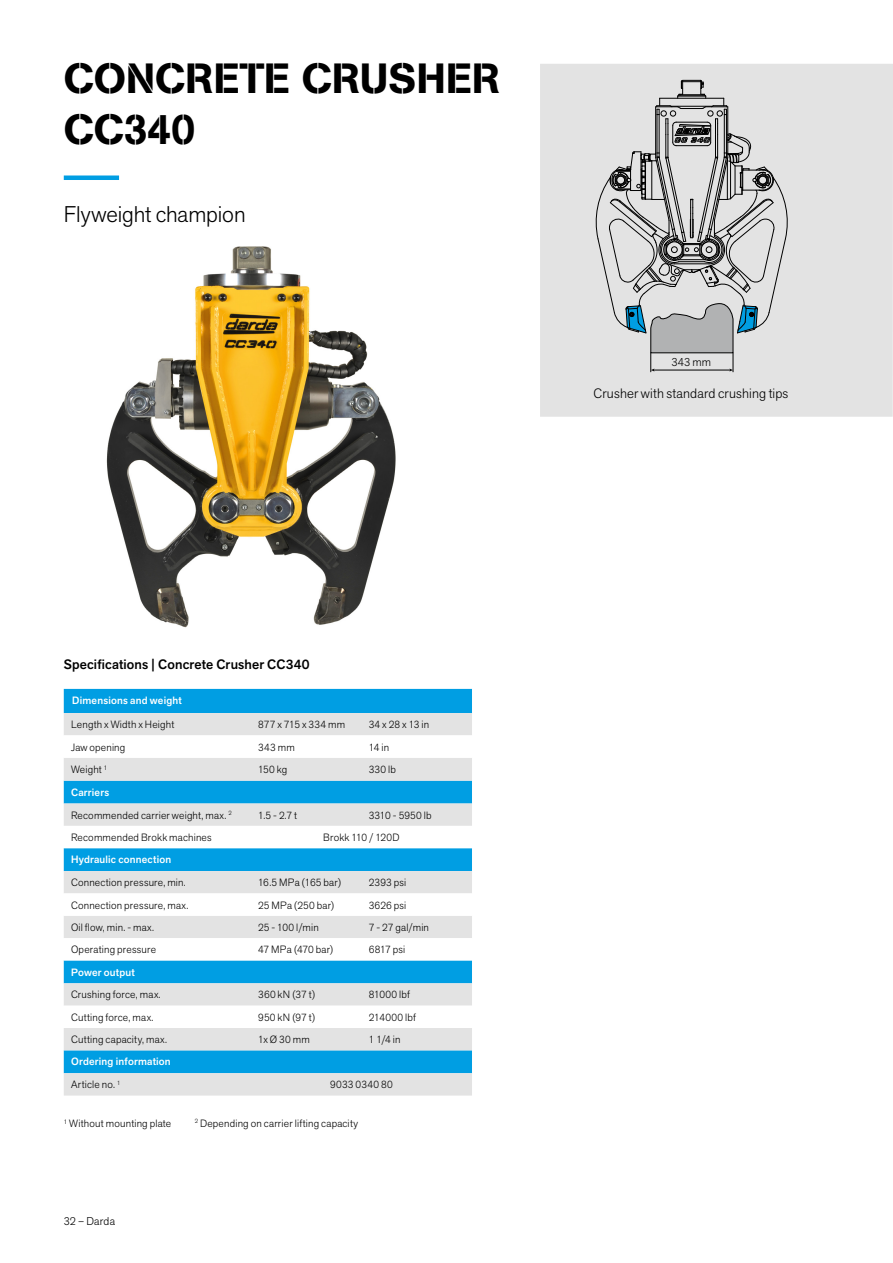
<style>
.page{position:relative;width:893px;height:1263px;background:#fff}
.page>*{position:absolute;margin:0;border:0;box-sizing:border-box;transform-origin:0 0}
.t1{font:42px/50.4px "AG Book Stencil";letter-spacing:.005em;color:#000}
.t2{font:300 22.5px "Akzid Grtsk Next";letter-spacing:-.005em;color:#000}
.t3{font:500 13.5px "Akzid Grtsk Next";letter-spacing:.01em;color:#000}
.t4{font:300 13.5px "Akzid Grtsk Next";letter-spacing:.01em;color:#000}
.t5{font:300 11.55px "Akzid Grtsk Next";color:#000}
.t6{font:300 11.25px "Akzid Grtsk Next";letter-spacing:.02em;color:#000}
.t7{font:300 10.5px/23px "Akzid Grtsk Next";letter-spacing:.02em;color:#000}
.t8{font:500 10.5px/23px "Akzid Grtsk Next";letter-spacing:.02em;color:#fff}
.s1{font-weight:500;color:#fff}
.s2{font-weight:300;color:#000}
</style>
<div class="page">
<div style="left:540px;top:64px;width:353px;height:353px;background:#e3e3e3"></div>
<svg style="left:595px;top:80px;width:193px;height:292px"></svg>
<img style="left:106px;top:246px;width:290px;height:382px">
<div style="left:64px;top:689px;width:408px;height:24px;background:#009ee3"></div>
<svg style="left:64px;top:713px;width:408px;height:382px;background:#a9d1e3"></svg>
<svg style="left:64px;top:735px;width:408px;height:293px"></svg>
<div style="left:64px;top:175px;width:55px;height:5px;background:#009ee3"></div>
<h1 class="t1" style="left:64px;top:53px;width:438px">CONCRETE CRUSHER<br>CC340</h1>
<h2 class="t2" style="left:64px;top:200px;width:183px">Flyweight champion</h2>
<p class="t5" style="left:672px;top:354px;width:41px">343 mm</p>
<p class="t4" style="left:594px;top:384px;width:196px">Crusher with standard crushing tips</p>
<p class="t3" style="left:64px;top:656px;width:247px">Specifications | Concrete Crusher CC340</p>
<p class="t8" style="left:72px;top:689px;width:111px">Dimensions and weight</p>
<p class="t7" style="left:71px;top:713px;width:105px">Length x Width x Height</p>
<p class="t7" style="left:258px;top:713px;width:88px">877 x 715 x 334 mm</p>
<p class="t7" style="left:369px;top:713px;width:62px">34 x 28 x 13 in</p>
<p class="t7" style="left:71px;top:735px;width:56px">Jaw opening</p>
<p class="t7" style="left:258px;top:735px;width:38px">343 mm</p>
<p class="t7" style="left:369px;top:735px;width:22px">14 in</p>
<p class="t7" style="left:71px;top:758px;width:38px">Weight <sup>1</sup></p>
<p class="t7" style="left:258px;top:758px;width:31px">150 kg</p>
<p class="t7" style="left:369px;top:758px;width:29px">330 lb</p>
<p class="t7" style="left:71px;top:780px;width:162px"><span class="s1">Carriers<br></span>Recommended carrier weight, max. <sup>2</sup></p>
<p class="t7" style="left:258px;top:803px;width:41px">1.5 - 2.7 t</p>
<p class="t7" style="left:369px;top:803px;width:64px">3310 - 5950 lb</p>
<p class="t7" style="left:71px;top:826px;width:142px">Recommended Brokk machines</p>
<p class="t7" style="left:323px;top:826px;width:78px">Brokk 110 / 120D</p>
<p class="t8" style="left:71px;top:848px;width:102px">Hydraulic connection</p>
<p class="t7" style="left:71px;top:871px;width:116px">Connection pressure, min.</p>
<p class="t7" style="left:258px;top:871px;width:85px">16.5 MPa (165 bar)</p>
<p class="t7" style="left:369px;top:871px;width:39px">2393 psi</p>
<p class="t7" style="left:71px;top:893px;width:119px">Connection pressure, max.</p>
<p class="t7" style="left:258px;top:893px;width:78px">25 MPa (250 bar)</p>
<p class="t7" style="left:369px;top:893px;width:39px">3626 psi</p>
<p class="t7" style="left:71px;top:916px;width:85px">Oil flow, min. - max.</p>
<p class="t7" style="left:258px;top:916px;width:62px">25 - 100 l/min</p>
<p class="t7" style="left:369px;top:916px;width:62px">7 - 27 gal/min</p>
<p class="t7" style="left:71px;top:938px;width:86px">Operating pressure</p>
<p class="t7" style="left:258px;top:938px;width:77px">47 MPa (470 bar)</p>
<p class="t7" style="left:369px;top:938px;width:38px">6817 psi</p>
<p class="t8" style="left:71px;top:960px;width:65px">Power output</p>
<p class="t7" style="left:71px;top:983px;width:91px">Crushing force, max.</p>
<p class="t7" style="left:258px;top:983px;width:59px">360 kN (37 t)</p>
<p class="t7" style="left:369px;top:983px;width:43px">81000 lbf</p>
<p class="t7" style="left:71px;top:1005px;width:84px">Cutting force, max.</p>
<p class="t7" style="left:258px;top:1005px;width:59px">950 kN (97 t)</p>
<p class="t7" style="left:369px;top:1005px;width:49px">214000 lbf</p>
<p class="t7" style="left:71px;top:1028px;width:98px">Cutting capacity, max.</p>
<p class="t7" style="left:258px;top:1028px;width:53px">1x Ø 30 mm</p>
<p class="t7" style="left:369px;top:1028px;width:33px">1 1/4 in</p>
<p class="t8" style="left:71px;top:1050px;width:101px">Ordering information<br><span class="s2">Article no.</span> <sup>1</sup></p>
<p class="t7" style="left:330px;top:1073px;width:64px">9033 0340 80</p>
<p class="t7" style="left:64px;top:1112px;width:109px"><sup>1</sup> Without mounting plate</p>
<p class="t7" style="left:195px;top:1111px;width:165px"><sup>2</sup> Depending on carrier lifting capacity</p>
<p class="t6" style="left:64px;top:1213px;width:53px">32 – Darda</p>
</div>
